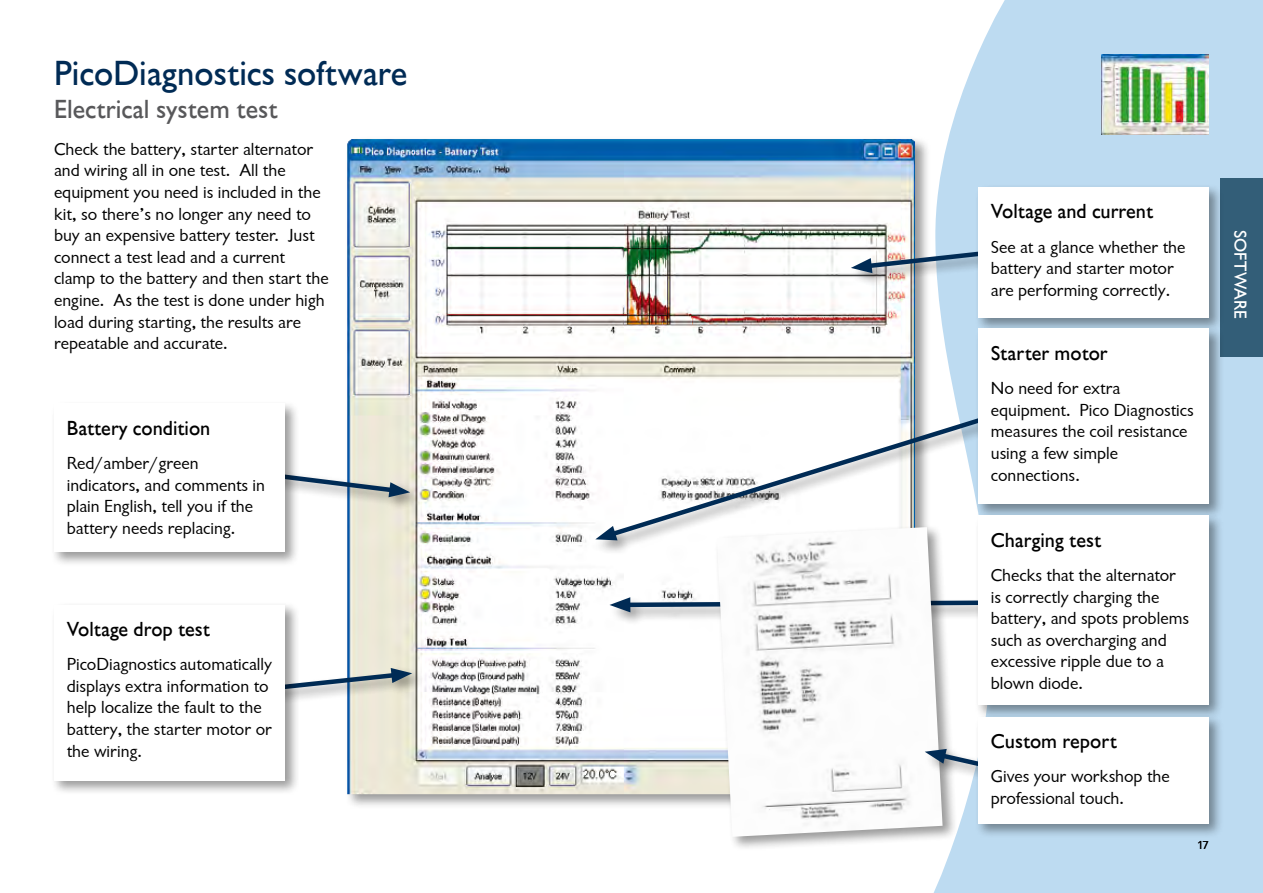
<style>
.page{position:relative;width:1263px;height:893px;background:#fff}
.page>*{position:absolute;margin:0;border:0;box-sizing:border-box;transform-origin:0 0}
.t1{font:500 36px "Chantilly";color:#002b55}
.t2{font:500 27px "Chantilly";letter-spacing:.005em;color:#58585a}
.t3{font:500 21px "Chantilly";color:#000}
.t4{font:18px/21.6px "Chantilly";color:#000}
.t5{font:500 18px "Chantilly";color:#fff}
.t6{font:12px "Chantilly";color:#000}
</style>
<div class="page">
<svg style="left:933px;top:0;width:330px;height:893px;background:#c4dff2"></svg>
<div style="left:1220px;top:179px;width:43px;height:178px;background:#335e78"></div>
<div style="left:344px;top:136px;width:587px;height:673px;background:#000;opacity:.4"></div>
<img style="left:347px;top:139px;width:568px;height:655px">
<div style="left:261px;top:664px;width:164px;height:40px;background:#000;opacity:.4"></div>
<svg style="left:299px;top:668px;width:113px;height:26px"></svg>
<div style="left:261px;top:469px;width:161px;height:42px;background:#000;opacity:.4"></div>
<svg style="left:299px;top:469px;width:111px;height:28px"></svg>
<div style="left:50px;top:601px;width:249px;height:194px;background:#000;opacity:.4"></div>
<div style="left:54px;top:605px;width:231px;height:175px;background:#fff"></div>
<div style="left:50px;top:400px;width:249px;height:166px;background:#000;opacity:.4"></div>
<div style="left:54px;top:404px;width:231px;height:148px;background:#fff"></div>
<div style="left:847px;top:247px;width:156px;height:39px;background:#000;opacity:.4"></div>
<svg style="left:851px;top:248px;width:123px;height:25px"></svg>
<div style="left:592px;top:411px;width:412px;height:143px;background:#000;opacity:.4"></div>
<svg style="left:602px;top:411px;width:372px;height:130px"></svg>
<svg style="left:595px;top:526px;width:22px;height:14px"></svg>
<div style="left:974px;top:184px;width:249px;height:149px;background:#000;opacity:.4"></div>
<div style="left:978px;top:187px;width:231px;height:131px;background:#fff"></div>
<div style="left:974px;top:325px;width:249px;height:194px;background:#000;opacity:.4"></div>
<div style="left:978px;top:329px;width:231px;height:175px;background:#fff"></div>
<div style="left:606px;top:594px;width:398px;height:32px;background:#000;opacity:.4"></div>
<svg style="left:609px;top:597px;width:365px;height:15px"></svg>
<div style="left:974px;top:512px;width:249px;height:207px;background:#000;opacity:.4"></div>
<div style="left:978px;top:515px;width:231px;height:190px;background:#fff"></div>
<div style="left:713px;top:523px;width:244px;height:328px;background:#000;opacity:.4"></div>
<img style="left:717px;top:527px;width:225px;height:310px">
<div style="left:921px;top:745px;width:82px;height:37px;background:#000;opacity:.4"></div>
<svg style="left:925px;top:749px;width:49px;height:23px"></svg>
<div style="left:974px;top:713px;width:249px;height:125px;background:#000;opacity:.4"></div>
<div style="left:978px;top:717px;width:231px;height:106px;background:#fff"></div>
<img style="left:1101px;top:54px;width:108px;height:81px">
<h1 class="t1" style="left:54px;top:54px;width:355px">PicoDiagnostics software</h1>
<h2 class="t2" style="left:54px;top:94px;width:225px">Electrical system test</h2>
<p class="t4" style="left:54px;top:138px;width:276px">Check the battery, starter alternator and wiring all in one test. All the equipment you need is included in the kit, so there’s no longer any need to buy an expensive battery tester. Just connect a test lead and a current clamp to the battery and then start the engine. As the test is done under high load during starting, the results are repeatable and accurate.</p>
<p class="t3" style="left:67px;top:416px;width:145px">Battery condition</p>
<p class="t4" style="left:67px;top:453px;width:200px">Red/amber/green indicators, and comments in plain English, tell you if the battery needs replacing.</p>
<p class="t3" style="left:67px;top:618px;width:145px">Voltage drop test</p>
<p class="t4" style="left:67px;top:654px;width:207px">PicoDiagnostics automatically displays extra information to help localize the fault to the battery, the starter motor or the wiring.</p>
<p class="t3" style="left:991px;top:200px;width:164px">Voltage and current</p>
<p class="t4" style="left:991px;top:236px;width:196px">See at a glance whether the battery and starter motor are performing correctly.</p>
<p class="t3" style="left:991px;top:341px;width:118px">Starter motor</p>
<p class="t4" style="left:991px;top:378px;width:204px">No need for extra equipment. Pico Diagnostics measures the coil resistance using a few simple connections.</p>
<p class="t3" style="left:991px;top:528px;width:112px">Charging test</p>
<p class="t4" style="left:991px;top:564px;width:200px">Checks that the alternator is correctly charging the battery, and spots problems such as overcharging and excessive ripple due to a blown diode.</p>
<p class="t3" style="left:991px;top:730px;width:127px">Custom report</p>
<p class="t4" style="left:991px;top:766px;width:181px">Gives your workshop the professional touch.</p>
<p class="t6" style="left:1197px;top:839px;width:13px">17</p>
<p class="t5" style="left:1250px;top:230px;width:90px;rotate:90deg">SOFTWARE</p>
</div>
